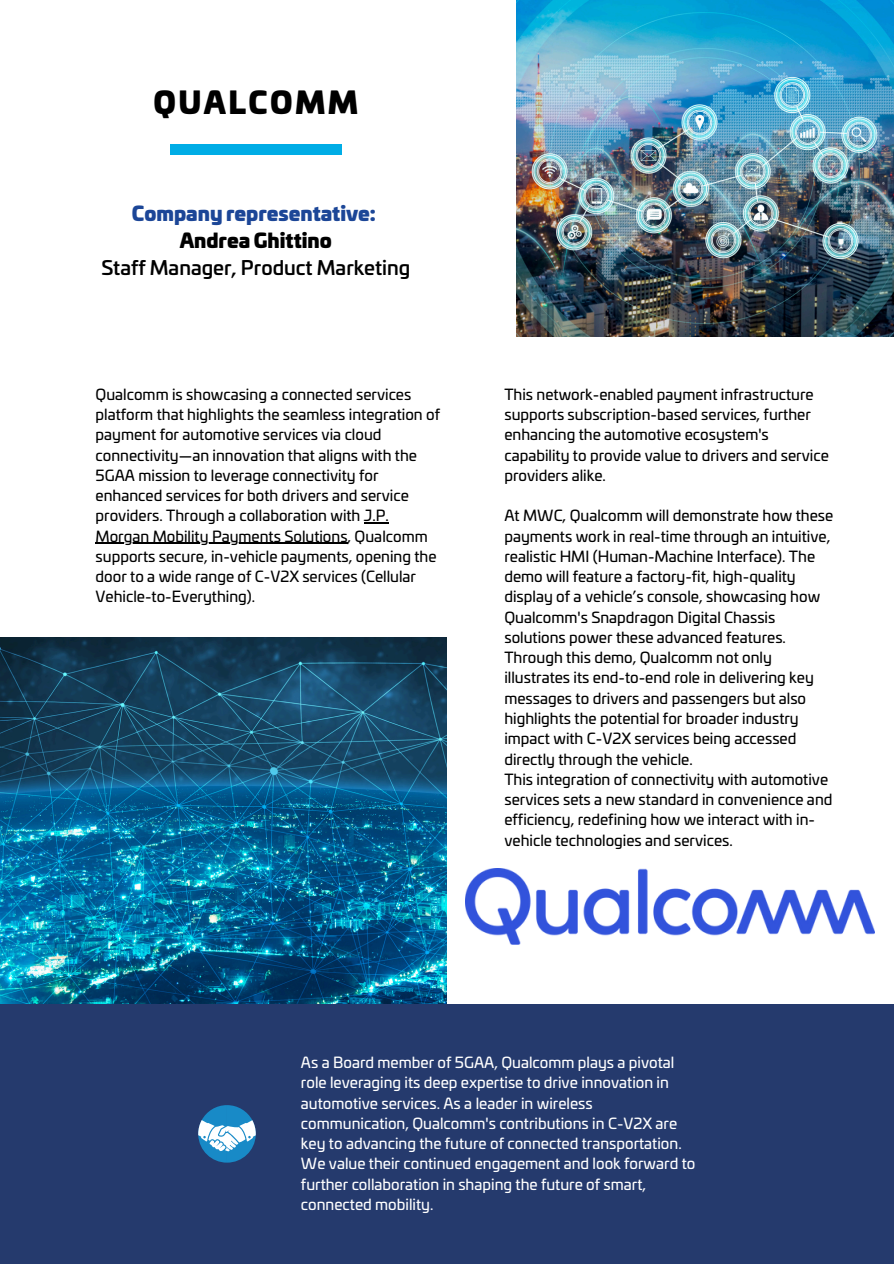
<style>
.page{position:relative;width:894px;height:1264px;background:#fff}
.page>*{position:absolute;margin:0;border:0;box-sizing:border-box;transform-origin:0 0}
.t1{font:900 29.85px "Univia Pro";letter-spacing:.08em;color:#000}
.t2{font:500 19.5px/27px "Univia Pro";color:#000;text-align:center}
.t3{font:15px/20.2px "Univia Pro";color:#000}
.t4{font:15px/20.2px "Univia Pro";color:#fff}
.s1{font-weight:900;color:#1c4697}
.s2{font-weight:900}
</style>
<div class="page">
<div style="left:170px;top:144px;width:171px;height:10px;background:#00ade6"></div>
<img style="left:0;top:637px;width:447px;height:367px">
<div style="left:0;top:1004px;width:893px;height:259px;background:#253a6d"></div>
<img style="left:516px;top:0;width:376px;height:336px">
<svg style="left:198px;top:1105px;width:57px;height:57px"></svg>
<img style="left:465px;top:868px;width:409px;height:76px">
<svg style="left:364px;top:522px;width:25px;height:1px"></svg>
<hr style="left:96px;top:543px;width:251px;height:1px;background:#000">
<h1 class="t1" style="left:153px;top:91px;width:206px">QUALCOMM</h1>
<p class="t2" style="left:101px;top:202px;width:310px"><span class="s1">Company representative:<br></span><span class="s2">Andrea Ghittino<br></span>Staff Manager, Product Marketing</p>
<p class="t3" style="left:96px;top:385px;width:346px">Qualcomm is showcasing a connected services platform that highlights the seamless integration of payment for automotive services via cloud connectivity—an innovation that aligns with the 5GAA mission to leverage connectivity for enhanced services for both drivers and service providers. Through a collaboration with J.P.</p>
<p class="t3" style="left:96px;top:527px;width:342px">Morgan Mobility Payments Solutions, Qualcomm supports secure, in-vehicle payments, opening the door to a wide range of C-V2X services (Cellular Vehicle-to-Everything).</p>
<p class="t3" style="left:504px;top:385px;width:326px">This network-enabled payment infrastructure supports subscription-based services, further enhancing the automotive ecosystem's capability to provide value to drivers and service providers alike.</p>
<h2 class="t3" style="left:504px;top:507px;width:330px">At MWC, Qualcomm will demonstrate how these payments work in real-time through an intuitive, realistic HMI (Human-Machine Interface). The demo will feature a factory-fit, high-quality display of a vehicle’s console, showcasing how Qualcomm's Snapdragon Digital Chassis solutions power these advanced features.<br>Through this demo, Qualcomm not only illustrates its end-to-end role in delivering key messages to drivers and passengers but also highlights the potential for broader industry impact with C-V2X services being accessed directly through the vehicle.</h2>
<p class="t3" style="left:504px;top:770px;width:329px">This integration of connectivity with automotive services sets a new standard in convenience and efficiency, redefining how we interact with in&shy;vehicle technologies and services.</p>
<p class="t4" style="left:301px;top:1053px;width:396px">As a Board member of 5GAA, Qualcomm plays a pivotal role leveraging its deep expertise to drive innovation in automotive services. As a leader in wireless communication, Qualcomm's contributions in C-V2X are key to advancing the future of connected transportation.<br>We value their continued engagement and look forward to further collaboration in shaping the future of smart, connected mobility.</p>
</div>
